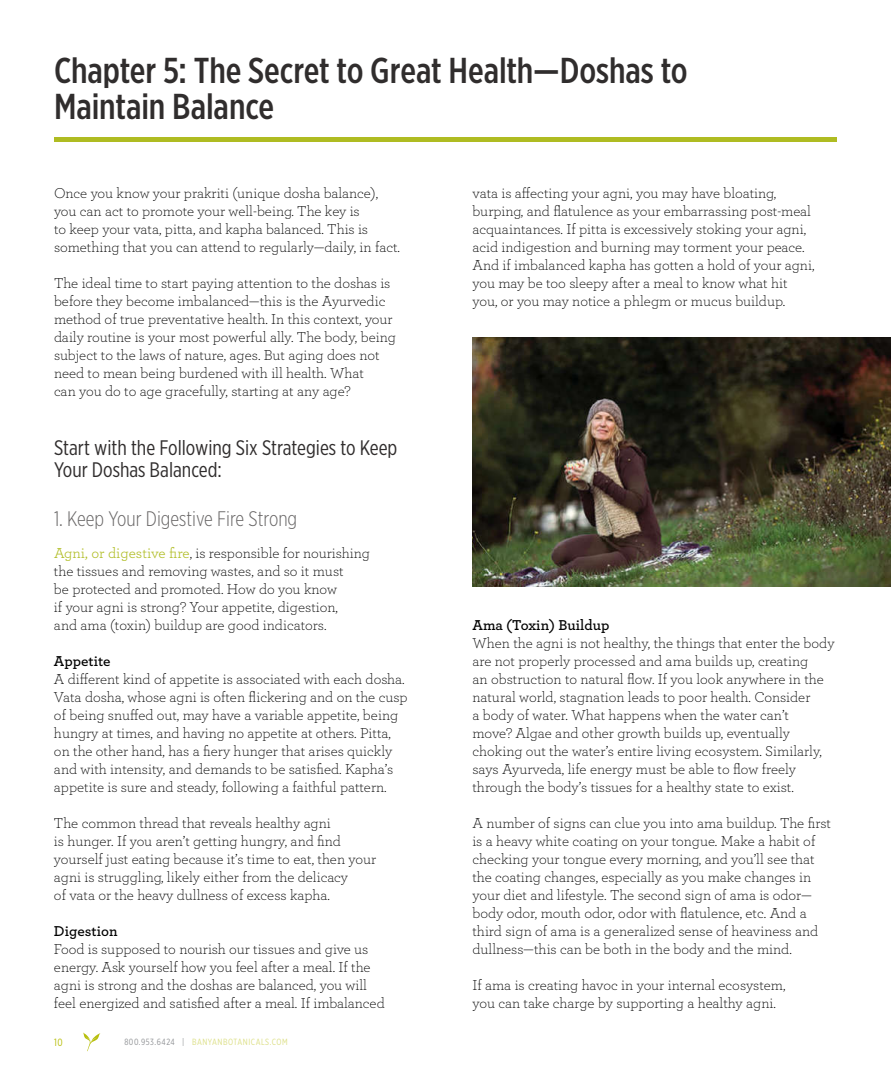
<style>
.page{position:relative;width:891px;height:1080px;background:#fff}
.page>*{position:absolute;margin:0;border:0;box-sizing:border-box;transform-origin:0 0}
.t1{font:500 36px/36px "Gotham X Narrow";letter-spacing:-.005em;color:#302d2d}
.t2{font:21px/22.5px "Gotham X Narrow";color:#302d2d}
.t3{font:300 21px "Gotham X Narrow";color:#696767}
.t4{font:300 15px/18px "Archer";color:#000}
.t5{font:600 15px "Archer";color:#000}
.t6{font:10.5px "Gotham X Narrow";color:#b8bf0d}
.t7{font:9px "Gotham X Narrow";letter-spacing:.06em;color:#dcdf86}
.s1{font-weight:400;color:#afbc22}
.s2{color:#939598}
</style>
<div class="page">
<svg style="left:83px;top:1032px;width:17px;height:19px"></svg>
<hr style="left:54px;top:137px;width:783px;height:4px;background:#afbc22">
<img style="left:472px;top:337px;width:419px;height:250px">
<h1 class="t1" style="left:54px;top:54px;width:635px">Chapter 5: The Secret to Great Health—Doshas to<br>Maintain Balance</h1>
<p class="t4" style="left:54px;top:185px;width:348px">Once you know your prakriti (unique dosha balance), you can act to promote your well-being. The key is<br>to keep your vata, pitta, and kapha balanced. This is something that you can attend to regularly—daily, in fact.</p>
<p class="t4" style="left:54px;top:275px;width:343px">The ideal time to start paying attention to the doshas is before they become imbalanced—this is the Ayurvedic method of true preventative health. In this context, your daily routine is your most powerful ally. The body, being subject to the laws of nature, ages. But aging does not need to mean being burdened with ill health. What<br>can you do to age gracefully, starting at any age?</p>
<h2 class="t2" style="left:54px;top:437px;width:345px">Start with the Following Six Strategies to Keep<br>Your Doshas Balanced:</h2>
<h2 class="t3" style="left:54px;top:510px;width:245px">1. Keep Your Digestive Fire Strong</h2>
<p class="t4" style="left:54px;top:545px;width:317px"><span class="s1">Agni, or digestive fire</span>, is responsible for nourishing the tissues and removing wastes, and so it must<br>be protected and promoted. How do you know<br>if your agni is strong? Your appetite, digestion,<br>and ama (toxin) buildup are good indicators.</p>
<p class="t5" style="left:54px;top:654px;width:58px">Appetite</p>
<p class="t4" style="left:54px;top:671px;width:355px">A different kind of appetite is associated with each dosha.<br>Vata dosha, whose agni is often flickering and on the cusp of being snuffed out, may have a variable appetite, being hungry at times, and having no appetite at others. Pitta, on the other hand, has a fiery hunger that arises quickly and with intensity, and demands to be satisfied. Kapha’s appetite is sure and steady, following a faithful pattern.</p>
<p class="t4" style="left:54px;top:815px;width:324px">The common thread that reveals healthy agni<br>is hunger. If you aren’t getting hungry, and find yourself just eating because it’s time to eat, then your agni is struggling, likely either from the delicacy<br>of vata or the heavy dullness of excess kapha.</p>
<p class="t5" style="left:54px;top:924px;width:65px">Digestion</p>
<p class="t4" style="left:54px;top:941px;width:332px">Food is supposed to nourish our tissues and give us energy. Ask yourself how you feel after a meal. If the agni is strong and the doshas are balanced, you will feel energized and satisfied after a meal. If imbalanced</p>
<p class="t6" style="left:54px;top:1037px;width:10px">10</p>
<p class="t7" style="left:124px;top:1038px;width:165px"><span class="s2">800.953.6424 |</span> BANYANBOTANICALS.COM</p>
<p class="t4" style="left:472px;top:185px;width:344px">vata is affecting your agni, you may have bloating, burping, and flatulence as your embarrassing post-meal acquaintances. If pitta is excessively stoking your agni, acid indigestion and burning may torment your peace.<br>And if imbalanced kapha has gotten a hold of your agni, you may be too sleepy after a meal to know what hit you, or you may notice a phlegm or mucus buildup.</p>
<p class="t5" style="left:472px;top:618px;width:139px">Ama (Toxin) Buildup</p>
<p class="t4" style="left:472px;top:635px;width:364px">When the agni is not healthy, the things that enter the body are not properly processed and ama builds up, creating<br>an obstruction to natural flow. If you look anywhere in the natural world, stagnation leads to poor health. Consider<br>a body of water. What happens when the water can’t<br>move? Algae and other growth builds up, eventually choking out the water’s entire living ecosystem. Similarly, says Ayurveda, life energy must be able to flow freely through the body’s tissues for a healthy state to exist.</p>
<p class="t4" style="left:472px;top:815px;width:360px">A number of signs can clue you into ama buildup. The first is a heavy white coating on your tongue. Make a habit of checking your tongue every morning, and you’ll see that the coating changes, especially as you make changes in your diet and lifestyle. The second sign of ama is odor— body odor, mouth odor, odor with flatulence, etc. And a third sign of ama is a generalized sense of heaviness and dullness—this can be both in the body and the mind.</p>
<p class="t4" style="left:472px;top:977px;width:315px">If ama is creating havoc in your internal ecosystem, you can take charge by supporting a healthy agni.</p>
</div>
